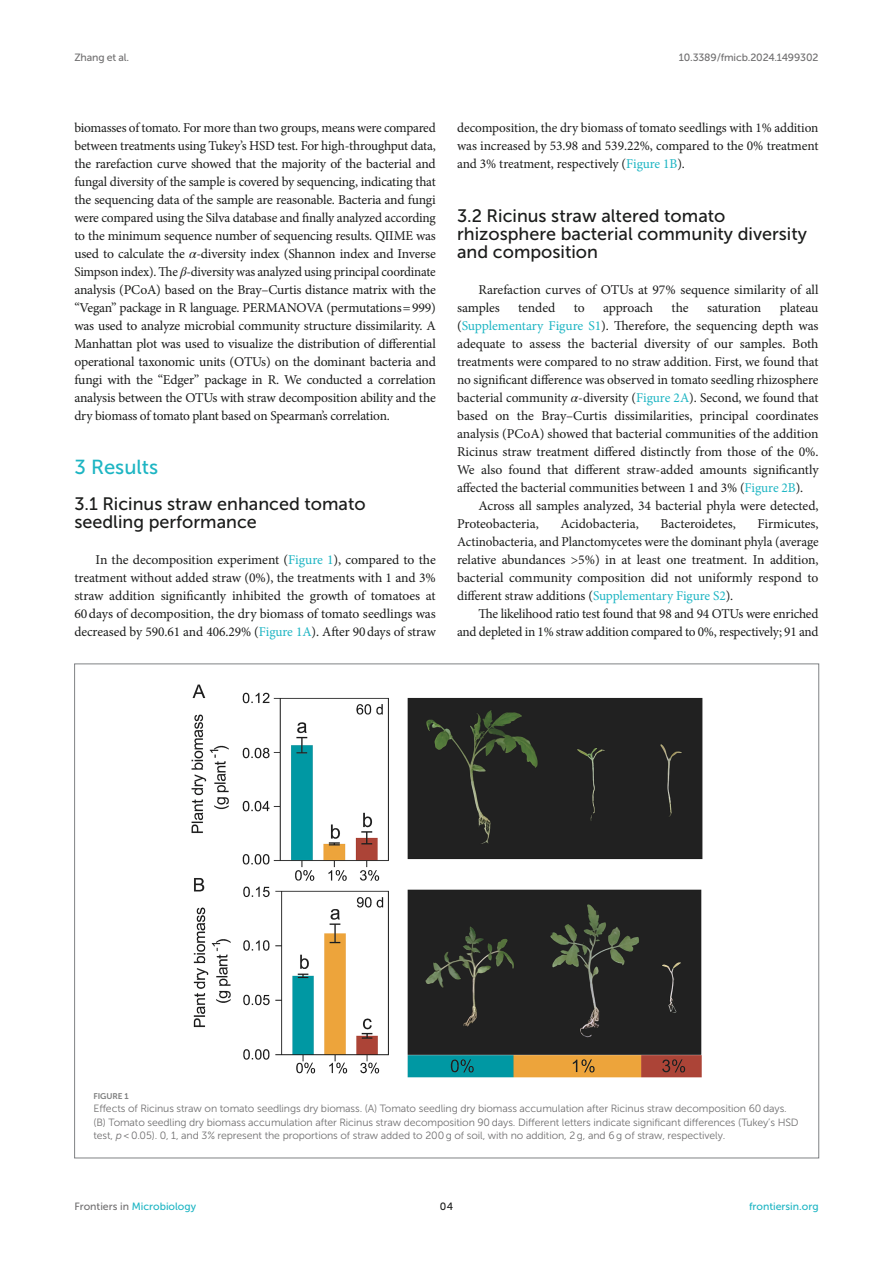
<style>
.page{position:relative;width:893px;height:1263px;background:#fff}
.page>*{position:absolute;margin:0;border:0;box-sizing:border-box;transform-origin:0 0}
.HEAD_1{font:20.25px "Museo Sans 500";color:#1db5c3}
.HEAD_2{font:18px/18px "Museo Sans 500";color:#1b1c1b}
.HEAD_2_after_HEAD_1{font:18px/18px "Museo Sans 500";color:#1b1c1b}
.TEXT{font:13.5px/18px "Minion Pro";letter-spacing:-.01em;color:#1b1c1b;text-align:justify}
.FIG_LEG{font:10.5px/13.5px "Museo Sans 300";letter-spacing:-.01em;color:#706f70}
.t1{font:10.5px "Museo Sans 500";color:#1db5c3}
.t2{font:10.5px "Museo Sans 500";letter-spacing:-.015em;color:#706f70}
.t3{font:10.5px "Museo Sans 500";color:#1b1c1b}
.FIG_HD{font:8.25px "Museo Sans 700";letter-spacing:-.01em;color:#7e7f7f}
.s1{font-family:"STIX General";font-style:italic}
.s2{color:#1db5c3}
.s3{font-style:italic}
.s4{color:#706f70}
</style>
<div class="page">
<img style="left:191px;top:684px;width:512px;height:394px">
<p class="t2" style="left:74px;top:51px;width:56px">Zhang et al.</p>
<p class="t2" style="left:679px;top:51px;width:141px">10.3389/fmicb.2024.1499302</p>
<p class="TEXT" style="left:74px;top:119px;width:363px">biomasses of tomato. For more than two groups, means were compared between treatments using Tukey’s HSD test. For high-throughput data, the rarefaction curve showed that the majority of the bacterial and fungal diversity of the sample is covered by sequencing, indicating that the sequencing data of the sample are reasonable. Bacteria and fungi were compared using the Silva database and finally analyzed according to the minimum sequence number of sequencing results. QIIME was used to calculate the <span class="s1">α</span>-diversity index (Shannon index and Inverse Simpson index). The <span class="s1">β</span>-diversity was analyzed using principal coordinate analysis (PCoA) based on the Bray–Curtis distance matrix with the “Vegan” package in R language. PERMANOVA (permutations=999) was used to analyze microbial community structure dissimilarity. A Manhattan plot was used to visualize the distribution of differential operational taxonomic units (OTUs) on the dominant bacteria and fungi with the “Edger” package in R. We conducted a correlation analysis between the OTUs with straw decomposition ability and the dry biomass of tomato plant based on Spearman’s correlation.</p>
<p class="HEAD_1" style="left:74px;top:456px;width:85px">3 Results</p>
<p class="HEAD_2_after_HEAD_1" style="left:74px;top:495px;width:293px">3.1 Ricinus straw enhanced tomato seedling performance</p>
<p class="TEXT" style="left:74px;top:551px;width:363px;text-indent:21px">In the decomposition experiment (<span class="s2">Figure 1</span>), compared to the treatment without added straw (0%), the treatments with 1 and 3% straw addition significantly inhibited the growth of tomatoes at 60days of decomposition, the dry biomass of tomato seedlings was decreased by 590.61 and 406.29% (<span class="s2">Figure 1A</span>). After 90days of straw</p>
<p class="TEXT" style="left:457px;top:119px;width:363px">decomposition, the dry biomass of tomato seedlings with 1% addition was increased by 53.98 and 539.22%, compared to the 0% treatment and 3% treatment, respectively (<span class="s2">Figure 1B</span>).</p>
<p class="HEAD_2" style="left:457px;top:207px;width:351px">3.2 Ricinus straw altered tomato rhizosphere bacterial community diversity and composition</p>
<p class="TEXT" style="left:457px;top:281px;width:363px;text-indent:21px">Rarefaction curves of OTUs at 97% sequence similarity of all samples</p>
<p class="TEXT" style="left:457px;top:299px;width:363px;text-indent:323px">plateau (<span class="s2">Supplementary Figure S1</span>). Therefore, the sequencing depth was adequate to assess the bacterial diversity of our samples. Both treatments were compared to no straw addition. First, we found that no significant difference was observed in tomato seedling rhizosphere bacterial community <span class="s1">α</span>-diversity (<span class="s2">Figure 2A</span>). Second, we found that based on the Bray–Curtis dissimilarities, principal coordinates analysis (PCoA) showed that bacterial communities of the addition Ricinus straw treatment differed distinctly from those of the 0%.<br>We also found that different straw-added amounts significantly affected the bacterial communities between 1 and 3% (<span class="s2">Figure 2B</span>).</p>
<p class="TEXT" style="left:457px;top:497px;width:363px;text-indent:21px">Across all samples analyzed, 34 bacterial phyla were detected,<br>Proteobacteria,</p>
<p class="TEXT" style="left:518px;top:299px;width:39px">tended</p>
<p class="TEXT" style="left:574px;top:299px;width:12px">to</p>
<p class="TEXT" style="left:603px;top:299px;width:52px">approach</p>
<p class="TEXT" style="left:671px;top:299px;width:19px">the</p>
<p class="TEXT" style="left:707px;top:299px;width:56px">saturation</p>
<p class="TEXT" style="left:560px;top:515px;width:80px">Acidobacteria,</p>
<p class="TEXT" style="left:660px;top:515px;width:77px">Bacteroidetes,</p>
<p class="TEXT" style="left:457px;top:515px;width:363px;text-indent:300px">Firmicutes, Actinobacteria, and Planctomycetes were the dominant phyla (average relative abundances &gt;5%) in at least one treatment. In addition, bacterial community composition did not uniformly respond to different straw additions (<span class="s2">Supplementary Figure S2</span>).</p>
<p class="TEXT" style="left:457px;top:605px;width:363px;text-align:right">The likelihood ratio test found that 98 and 94 OTUs were enriched and depleted in 1% straw addition compared to 0%, respectively; 91 and</p>
<p class="FIG_HD" style="left:94px;top:1091px;width:37px">FIGURE 1</p>
<p class="FIG_LEG" style="left:94px;top:1102px;width:707px">Effects of Ricinus straw on tomato seedlings dry biomass. (A) Tomato seedling dry biomass accumulation after Ricinus straw decomposition 60 days. (B) Tomato seedling dry biomass accumulation after Ricinus straw decomposition 90 days. Different letters indicate significant differences (Tukey’s HSD test, <span class="s3">p</span> &lt; 0.05). 0, 1, and 3% represent the proportions of straw added to 200 g of soil, with no addition, 2 g, and 6 g of straw, respectively.</p>
<p class="t1" style="left:74px;top:1200px;width:123px"><span class="s4">Frontiers in</span> Microbiology</p>
<p class="t3" style="left:440px;top:1200px;width:15px">04</p>
<p class="t1" style="left:749px;top:1200px;width:71px">frontiersin.org</p>
</div>
